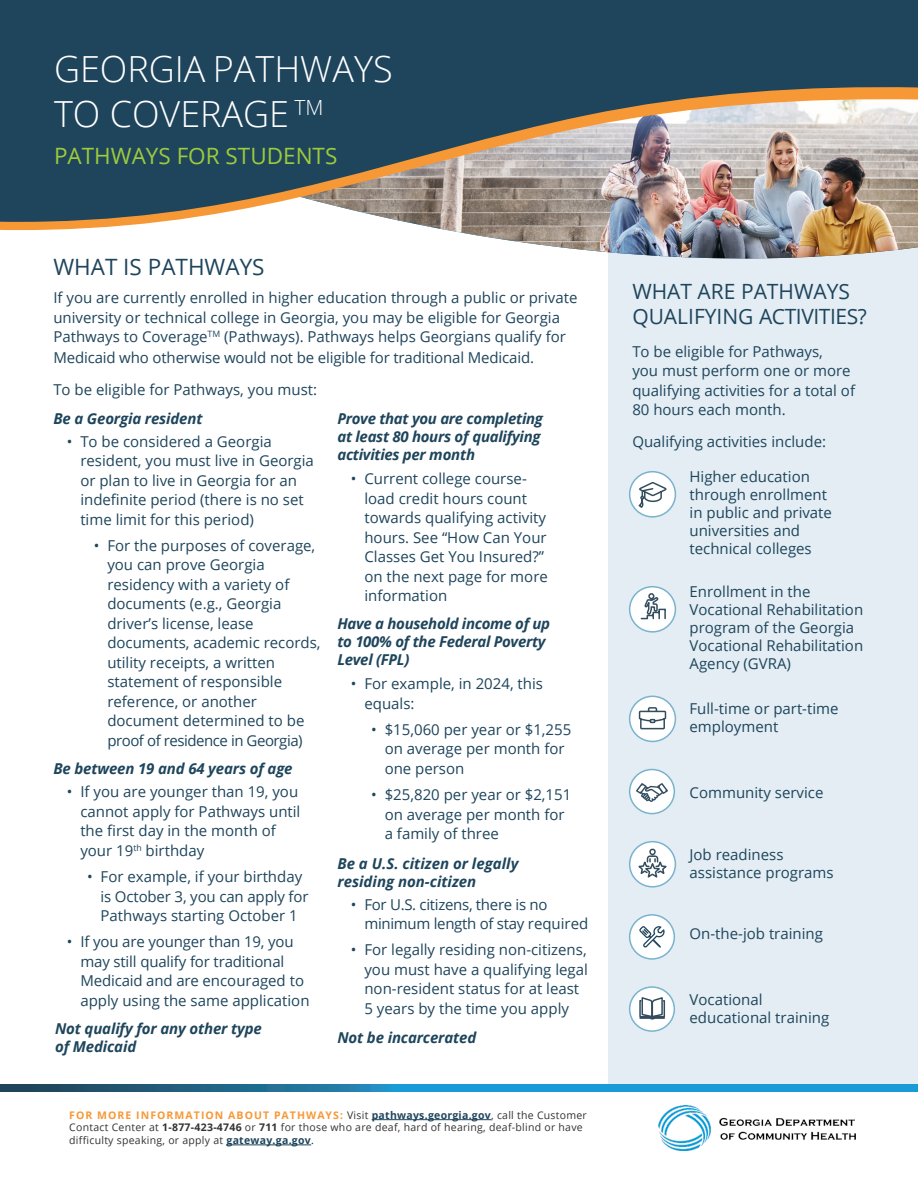
<style>
.page{position:relative;width:918px;height:1188px;background:#fff}
.page>*{position:absolute;margin:0;border:0;box-sizing:border-box;transform-origin:0 0}
.t1{font:300 36px/45px "Open Sans";color:#fff}
.t2{font:22.5px "Open Sans";color:#9ecb3a}
.t3{font:22.5px "Open Sans";color:#1e455c}
.t4{font:21px/25.2px "Open Sans";color:#1e455c}
.H1_Caption{font:15px/19.5px "Open Sans";color:#1e455c}
.Bullet_Titles{font:italic 700 15px/18px "Open Sans";letter-spacing:-.01em;color:#1e455c}
.H1_Caption-2{font:15px/19.5px "Open Sans";letter-spacing:-.02em;color:#1e455c}
.t5{font:10.5px/12.6px "Open Sans";letter-spacing:.025em;color:#323332}
.s1{font-weight:700;color:#f79837}
.s2{font-weight:700;color:#1e455c}
.s3{font-weight:700}
.s4{color:#231f20}
</style>
<div class="page">
<div style="left:608px;top:230px;width:310px;height:858px;background:#e3edf3"></div>
<img style="left:447px;top:230px;width:471px;height:29px">
<img style="left:0;top:222px;width:918px;height:8px">
<svg style="left:0;top:0;width:918px;height:222px;background:#526570"></svg>
<div style="left:630px;top:770px;width:44px;height:44px;background:#fff;border-radius:50%"></div>
<div style="left:629px;top:769px;width:46px;height:45px;border:2px solid #79b3ce;border-radius:50%"></div>
<svg style="left:636px;top:783px;width:32px;height:19px"></svg>
<div style="left:630px;top:472px;width:45px;height:45px;background:#fff;border-radius:50%"></div>
<div style="left:629px;top:471px;width:47px;height:47px;border:2px solid #79b3ce;border-radius:50%"></div>
<svg style="left:638px;top:482px;width:29px;height:26px"></svg>
<div style="left:630px;top:696px;width:45px;height:45px;background:#fff;border-radius:50%"></div>
<div style="left:629px;top:696px;width:47px;height:46px;border:2px solid #79b3ce;border-radius:50%"></div>
<svg style="left:638px;top:707px;width:29px;height:23px"></svg>
<svg style="left:630px;top:842px;width:45px;height:45px"></svg>
<div style="left:629px;top:841px;width:47px;height:47px;border:2px solid #79b3ce;border-radius:50%"></div>
<svg style="left:635px;top:849px;width:35px;height:31px"></svg>
<div style="left:630px;top:915px;width:44px;height:44px;background:#fff;border-radius:50%"></div>
<div style="left:629px;top:914px;width:46px;height:46px;border:2px solid #79b3ce;border-radius:50%"></div>
<svg style="left:639px;top:926px;width:26px;height:22px"></svg>
<div style="left:630px;top:987px;width:44px;height:44px;background:#fff;border-radius:50%"></div>
<div style="left:629px;top:986px;width:46px;height:46px;border:2px solid #79b3ce;border-radius:50%"></div>
<svg style="left:639px;top:997px;width:27px;height:23px"></svg>
<div style="left:630px;top:587px;width:45px;height:45px;background:#fff;border-radius:50%"></div>
<div style="left:629px;top:586px;width:47px;height:47px;border:2px solid #79b3ce;border-radius:50%"></div>
<svg style="left:640px;top:592px;width:27px;height:28px"></svg>
<svg style="left:0;top:1085px;width:918px;height:6px;background:#1c83b4"></svg>
<hr style="left:372px;top:1119px;width:119px;height:1px;background:#1e455c">
<hr style="left:226px;top:1145px;width:85px;height:1px;background:#1e455c">
<img style="left:658px;top:1105px;width:197px;height:46px">
<p class="t1" style="left:54px;top:45px;width:340px">GEORGIA PATHWAYS<br>TO COVERAGE <sup>TM</sup></p>
<p class="t2" style="left:54px;top:140px;width:285px">PATHWAYS FOR STUDENTS</p>
<h1 class="t3" style="left:53px;top:251px;width:213px">WHAT IS PATHWAYS</h1>
<p class="H1_Caption" style="left:53px;top:288px;width:526px">If you are currently enrolled in higher education through a public or private university or technical college in Georgia, you may be eligible for Georgia<br>Pathways to Coverage<sup>TM</sup> (Pathways). Pathways helps Georgians qualify for</p>
<p class="H1_Caption" style="left:53px;top:348px;width:482px">Medicaid who otherwise would not be eligible for traditional Medicaid.</p>
<p class="H1_Caption" style="left:53px;top:379px;width:265px">To be eligible for Pathways, you must:</p>
<p class="Bullet_Titles" style="left:53px;top:409px;width:151px">Be a Georgia resident</p>
<p class="H1_Caption" style="left:80px;top:431px;width:235px;text-indent:-14px">• To be considered a Georgia resident, you must live in Georgia or plan to live in Georgia for an indefinite period (there is no set time limit for this period)</p>
<p class="H1_Caption" style="left:107px;top:535px;width:215px;text-indent:-14px">• For the purposes of coverage, you can prove Georgia residency with a variety of documents (e.g., Georgia driver’s license, lease documents, academic records, utility receipts, a written statement of responsible reference, or another document determined to be proof of residence in Georgia)</p>
<p class="Bullet_Titles" style="left:53px;top:759px;width:241px">Be between 19 and 64 years of age</p>
<p class="H1_Caption" style="left:80px;top:782px;width:222px;text-indent:-14px">• If you are younger than 19, you cannot apply for Pathways until the first day in the month of your 19<sup>th</sup> birthday</p>
<p class="H1_Caption" style="left:101px;top:867px;width:210px;text-indent:-14px">• For example, if your birthday is October 3, you can apply for<br>Pathways starting October 1</p>
<p class="H1_Caption" style="left:80px;top:932px;width:231px;text-indent:-14px">• If you are younger than 19, you may still qualify for traditional<br>Medicaid and are encouraged to apply using the same application</p>
<p class="Bullet_Titles" style="left:337px;top:409px;width:207px">Prove that you are completing at least 80 hours of qualifying activities per month</p>
<p class="H1_Caption" style="left:364px;top:469px;width:185px;text-indent:-14px">• Current college course&shy;load credit hours count towards qualifying activity hours. See “How Can Your<br>Classes Get You Insured?” on the next page for more information</p>
<p class="Bullet_Titles" style="left:337px;top:614px;width:214px">Have a household income of up to 100% of the Federal Poverty<br>Level (FPL)</p>
<p class="H1_Caption" style="left:364px;top:674px;width:180px;text-indent:-14px">• For example, in 2024, this equals:</p>
<p class="H1_Caption" style="left:385px;top:719px;width:188px;text-indent:-14px">• $15,060 per year or $1,255 on average per month for one person</p>
<p class="H1_Caption" style="left:385px;top:785px;width:188px;text-indent:-14px">• $25,820 per year or $2,151 on average per month for a family of three</p>
<p class="Bullet_Titles" style="left:337px;top:854px;width:183px">Be a U.S. citizen or legally residing non-citizen</p>
<p class="H1_Caption-2" style="left:364px;top:894px;width:225px;text-indent:-14px">• For U.S. citizens, there is no minimum length of stay required</p>
<p class="H1_Caption" style="left:364px;top:940px;width:225px;text-indent:-14px">• For legally residing non-citizens, you must have a qualifying legal non-resident status for at least<br>5 years by the time you apply</p>
<p class="Bullet_Titles" style="left:55px;top:1019px;width:208px">Not qualify for any other type of Medicaid</p>
<p class="Bullet_Titles" style="left:337px;top:1028px;width:140px">Not be incarcerated</p>
<p class="t5" style="left:69px;top:1109px;width:519px"><span class="s1">FOR MORE INFORMATION ABOUT PATHWAYS:</span> Visit <span class="s2">pathways.georgia.gov</span>, call the Customer<br>Contact Center at <span class="s3">1-877-423-4746</span> or <span class="s3">711</span> for those who are deaf, hard of hearing, deaf-blind or have difficulty speaking, or apply at <span class="s2">gateway.ga.gov</span><span class="s4">.</span></p>
<h1 class="t4" style="left:632px;top:279px;width:236px">WHAT ARE PATHWAYS<br>QUALIFYING ACTIVITIES?</h1>
<p class="H1_Caption" style="left:632px;top:341px;width:224px">To be eligible for Pathways,<br>you must perform one or more qualifying activities for a total of<br>80 hours each month.</p>
<p class="H1_Caption" style="left:632px;top:431px;width:195px">Qualifying activities include:</p>
<p class="H1_Caption" style="left:690px;top:468px;width:144px;line-height:18px">Higher education through enrollment in public and private universities and technical colleges</p>
<p class="H1_Caption" style="left:690px;top:583px;width:175px;line-height:18px">Enrollment in the<br>Vocational Rehabilitation program of the Georgia<br>Vocational Rehabilitation<br>Agency (GVRA)</p>
<p class="H1_Caption" style="left:690px;top:699px;width:151px;line-height:18px">Full-time or part-time employment</p>
<p class="H1_Caption" style="left:690px;top:782px;width:135px">Community service</p>
<p class="H1_Caption" style="left:690px;top:846px;width:146px;line-height:18px">Job readiness assistance programs</p>
<p class="H1_Caption" style="left:690px;top:924px;width:135px">On-the-job training</p>
<p class="H1_Caption" style="left:690px;top:990px;width:141px;line-height:18px">Vocational educational training</p>
</div>
